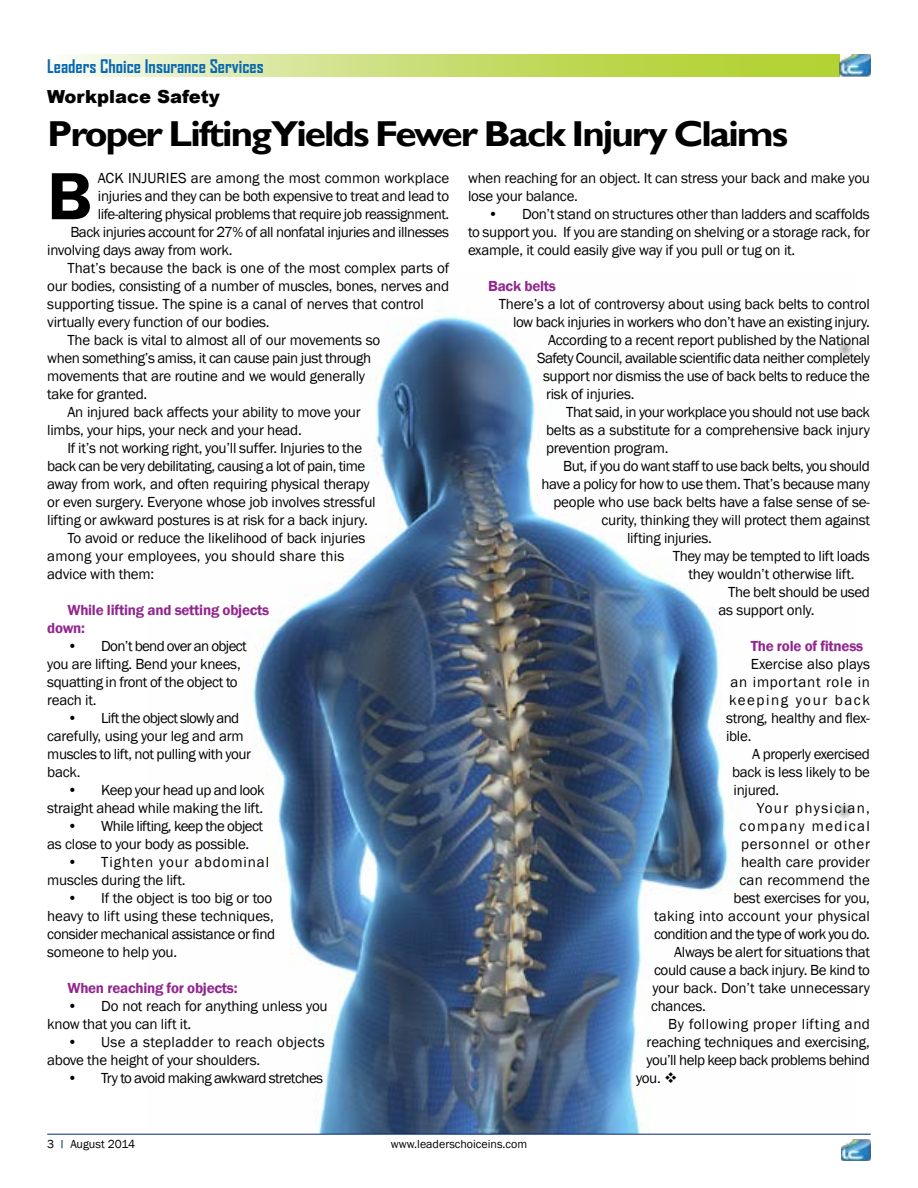
<style>
.page{position:relative;width:918px;height:1188px;background:#fff}
.page>*{position:absolute;margin:0;border:0;box-sizing:border-box;transform-origin:0 0}
.t1{font:600 69px "Franklin Gothic";color:#000}
.t2{font:700 36px "Gill Sans";letter-spacing:-.05em;color:#000;scale:1.07 1}
.t3{font:700 18px "Agency FB";color:#0668b3}
.t4{font:900 18px "Arial";color:#000}
.t5{font:15px/18px "Franklin Gothic";letter-spacing:-.02em;color:#000}
.t6{font:600 15px/18px "Franklin Gothic";letter-spacing:-.02em;color:#92278f}
.t7{font:15px "Franklin Gothic";letter-spacing:.005em;color:#000}
.t8{font:15px/18px "Franklin Gothic";letter-spacing:.045em;color:#000}
.t9{font:15px "Franklin Gothic";letter-spacing:.01em;color:#000}
.t10{font:15px "Franklin Gothic";letter-spacing:-.04em;color:#000}
.t11{font:15px "Franklin Gothic";letter-spacing:.02em;color:#000}
.t12{font:15px "Franklin Gothic";letter-spacing:.03em;color:#000}
.t13{font:15px "Franklin Gothic";color:#000}
.t14{font:15px "Franklin Gothic";letter-spacing:.05em;color:#000}
.t15{font:15px "Franklin Gothic";letter-spacing:.105em;color:#000}
.t16{font:15px "Franklin Gothic";letter-spacing:.09em;color:#000}
.t17{font:15px "Franklin Gothic";letter-spacing:.095em;color:#000}
.t18{font:12px "Franklin Gothic";color:#000}
</style>
<div class="page">
<img style="left:146px;top:314px;width:709px;height:820px">
<img style="left:841px;top:1140px;width:30px;height:21px">
<svg style="left:67px;top:54px;width:773px;height:22px;background:#cbdf7a"></svg>
<img style="left:840px;top:54px;width:31px;height:22px">
<hr style="left:47px;top:1134px;width:824px;height:1px;background:#00287a">
<svg style="left:836px;top:340px;width:17px;height:17px"></svg>
<svg style="left:835px;top:802px;width:17px;height:17px"></svg>
<p class="t3" style="left:47px;top:55px;width:218px">Leaders Choice Insurance Services</p>
<p class="t4" style="left:47px;top:84px;width:174px">Workplace Safety</p>
<h2 class="t2" style="left:47px;top:112px;width:694px">Proper Lifting Yields Fewer Back Injury Claims</h2>
<h1 class="t1" style="left:47px;top:154px;width:46px">B</h1>
<p class="t7" style="left:98px;top:169px;width:353px">ACK INJURIES are among the most common workplace</p>
<p class="t5" style="left:468px;top:169px;width:404px">when reaching for an object. It can stress your back and make you lose your balance.</p>
<p class="t5" style="left:468px;top:205px;width:404px;text-align:justify;text-indent:20px">• Don’t stand on structures other than ladders and scaffolds to support you. If you are standing on shelving or a storage rack, for example, it could easily give way if you pull or tug on it.</p>
<p class="t6" style="left:488px;top:277px;width:69px">Back belts</p>
<p class="t5" style="left:499px;top:295px;width:373px">There’s a lot of controversy about using back belts to control</p>
<p class="t5" style="left:513px;top:313px;width:359px">low back injuries in workers who don’t have an existing injury.</p>
<p class="t5" style="left:548px;top:331px;width:323px">According to a recent report published by the National</p>
<p class="t5" style="left:537px;top:349px;width:335px">Safety Council, available scientific data neither completely</p>
<p class="t5" style="left:543px;top:367px;width:329px">support nor dismiss the use of back belts to reduce the</p>
<p class="t5" style="left:546px;top:385px;width:90px">risk of injuries.</p>
<p class="t5" style="left:566px;top:403px;width:305px">That said, in your workplace you should not use back</p>
<p class="t5" style="left:546px;top:421px;width:325px">belts as a substitute for a comprehensive back injury</p>
<p class="t5" style="left:546px;top:439px;width:124px">prevention program.</p>
<p class="t5" style="left:563px;top:457px;width:308px">But, if you do want staff to use back belts, you should</p>
<p class="t5" style="left:542px;top:475px;width:330px">have a policy for how to use them. That’s because many</p>
<p class="t5" style="left:554px;top:493px;width:318px">people who use back belts have a false sense of se-</p>
<p class="t5" style="left:602px;top:511px;width:270px">curity, thinking they will protect them against</p>
<p class="t5" style="left:627px;top:529px;width:86px">lifting injuries.</p>
<p class="t5" style="left:673px;top:547px;width:199px">They may be tempted to lift loads</p>
<p class="t5" style="left:689px;top:565px;width:167px">they wouldn’t otherwise lift.</p>
<p class="t5" style="left:728px;top:583px;width:143px">The belt should be used</p>
<p class="t5" style="left:719px;top:601px;width:98px">as support only.</p>
<p class="t6" style="left:751px;top:637px;width:114px">The role of fitness</p>
<p class="t13" style="left:751px;top:654px;width:121px">Exercise also plays</p>
<p class="t14" style="left:731px;top:672px;width:141px">an important role in</p>
<p class="t15" style="left:729px;top:690px;width:143px">keeping your back</p>
<p class="t5" style="left:726px;top:709px;width:145px">strong, healthy and flex-</p>
<p class="t5" style="left:726px;top:727px;width:27px">ible.</p>
<p class="t5" style="left:752px;top:745px;width:119px">A properly exercised</p>
<p class="t5" style="left:732px;top:763px;width:140px">back is less likely to be</p>
<p class="t5" style="left:734px;top:781px;width:47px">injured.</p>
<p class="t16" style="left:757px;top:798px;width:115px">Your physician,</p>
<p class="t17" style="left:740px;top:816px;width:132px">company medical</p>
<p class="t8" style="left:741px;top:835px;width:131px">personnel or other</p>
<p class="t7" style="left:741px;top:852px;width:130px">health care provider</p>
<p class="t9" style="left:740px;top:870px;width:132px">can recommend the</p>
<p class="t5" style="left:734px;top:889px;width:138px">best exercises for you,</p>
<p class="t11" style="left:654px;top:906px;width:218px">taking into account your physical</p>
<p class="t10" style="left:654px;top:924px;width:218px">condition and the type of work you do.</p>
<p class="t5" style="left:674px;top:943px;width:197px">Always be alert for situations that</p>
<p class="t5" style="left:654px;top:961px;width:218px">could cause a back injury. Be kind to</p>
<p class="t5" style="left:653px;top:979px;width:219px">your back. Don’t take unnecessary</p>
<p class="t5" style="left:651px;top:997px;width:56px">chances.</p>
<p class="t12" style="left:668px;top:1014px;width:203px">By following proper lifting and</p>
<p class="t5" style="left:647px;top:1033px;width:225px">reaching techniques and exercising,</p>
<p class="t5" style="left:647px;top:1051px;width:225px">you’ll help keep back problems behind</p>
<p class="t5" style="left:636px;top:1069px;width:43px">you. ❖</p>
<p class="t5" style="left:98px;top:188px;width:353px">injuries and they can be both expensive to treat and lead to</p>
<p class="t5" style="left:98px;top:206px;width:353px">life-altering physical problems that require job reassignment.</p>
<p class="t5" style="left:70px;top:224px;width:380px">Back injuries account for 27% of all nonfatal injuries and illnesses</p>
<p class="t5" style="left:47px;top:242px;width:187px">involving days away from work.</p>
<p class="t5" style="left:68px;top:260px;width:383px">That’s because the back is one of the most complex parts of</p>
<p class="t5" style="left:47px;top:278px;width:404px">our bodies, consisting of a number of muscles, bones, nerves and</p>
<p class="t5" style="left:47px;top:296px;width:378px">supporting tissue. The spine is a canal of nerves that control</p>
<p class="t5" style="left:47px;top:314px;width:224px">virtually every function of our bodies.</p>
<p class="t5" style="left:68px;top:332px;width:314px">The back is vital to almost all of our movements so</p>
<p class="t5" style="left:47px;top:350px;width:325px">when something’s amiss, it can cause pain just through</p>
<p class="t5" style="left:47px;top:368px;width:319px">movements that are routine and we would generally</p>
<p class="t5" style="left:47px;top:386px;width:102px">take for granted.</p>
<p class="t5" style="left:68px;top:404px;width:295px">An injured back affects your ability to move your</p>
<p class="t5" style="left:47px;top:422px;width:256px">limbs, your hips, your neck and your head.</p>
<p class="t5" style="left:68px;top:440px;width:296px">If it’s not working right, you’ll suffer. Injuries to the</p>
<p class="t5" style="left:47px;top:458px;width:320px">back can be very debilitating, causing a lot of pain, time</p>
<p class="t5" style="left:47px;top:476px;width:324px">away from work, and often requiring physical therapy</p>
<p class="t5" style="left:47px;top:494px;width:330px">or even surgery. Everyone whose job involves stressful</p>
<p class="t5" style="left:47px;top:512px;width:322px">lifting or awkward postures is at risk for a back injury.</p>
<p class="t5" style="left:68px;top:530px;width:299px">To avoid or reduce the likelihood of back injuries</p>
<p class="t9" style="left:47px;top:547px;width:299px">among your employees, you should share this</p>
<p class="t5" style="left:47px;top:566px;width:108px">advice with them:</p>
<p class="t6" style="left:47px;top:601px;width:224px;text-indent:20px">While lifting and setting objects down:</p>
<p class="t5" style="left:47px;top:638px;width:201px;text-indent:20px">• Don’t bend over an object you are lifting. Bend your knees, squatting in front of the object to reach it.</p>
<p class="t5" style="left:47px;top:710px;width:205px;text-indent:20px">• Lift the object slowly and carefully, using your leg and arm muscles to lift, not pulling with your back.</p>
<p class="t5" style="left:47px;top:782px;width:219px;text-align:right">• Keep your head up and look straight ahead while making the lift.</p>
<p class="t5" style="left:47px;top:818px;width:217px;text-indent:20px">• While lifting, keep the object as close to your body as possible.</p>
<p class="t8" style="left:47px;top:854px;width:223px;text-indent:20px">• Tighten your abdominal muscles during the lift.</p>
<p class="t5" style="left:47px;top:890px;width:229px;text-indent:20px">• If the object is too big or too heavy to lift using these techniques, consider mechanical assistance or find someone to help you.</p>
<p class="t6" style="left:68px;top:979px;width:172px">When reaching for objects:</p>
<p class="t5" style="left:47px;top:998px;width:282px;text-indent:20px">• Do not reach for anything unless you know that you can lift it.</p>
<p class="t5" style="left:47px;top:1034px;width:279px;text-indent:20px">• Use a stepladder to reach objects above the height of your shoulders.</p>
<p class="t5" style="left:68px;top:1070px;width:257px">• Try to avoid making awkward stretches</p>
<p class="t18" style="left:47px;top:1137px;width:9px">3</p>
<p class="t18" style="left:70px;top:1137px;width:66px">August 2014</p>
<p class="t18" style="left:391px;top:1137px;width:138px">www.leaderschoiceins.com</p>
</div>
